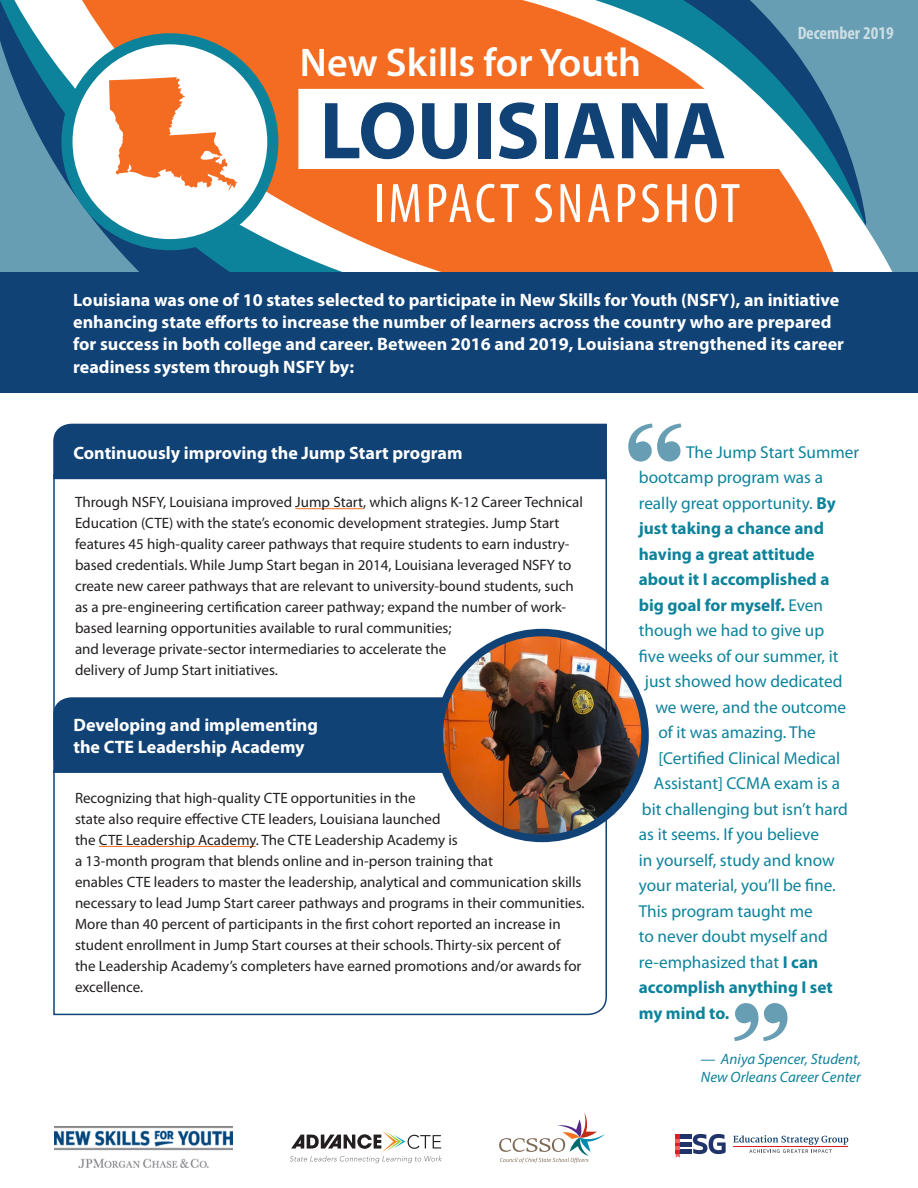
<style>
.page{position:relative;width:918px;height:1188px;background:#fff}
.page>*{position:absolute;margin:0;border:0;box-sizing:border-box;transform-origin:0 0}
.t1{font:900 130.5px "Kepler Std";color:#679eb3}
.t2{font:700 81.6px "Myriad Pro";color:#104275}
.t3{font:condensed 56.25px "Myriad Pro";letter-spacing:.06em;color:#fff}
.t4{font:600 40.05px "Myriad Pro";color:#fff}
.t5{font:700 18px/22.2px "Myriad Pro";color:#fff}
.t6{font:700 condensed 18px "Myriad Pro";color:#fff}
.t7{font:17.25px "Myriad Pro";color:#0d839b}
.t8{font:700 17.25px "Myriad Pro";color:#0d839b}
.t9{font:15px/21px "Myriad Pro";color:#231f20}
.t10{font:italic 15px/18px "Myriad Pro";color:#0d839b}
.s1{font-weight:700}
.s2{font-weight:400}
</style>
<div class="page">
<svg style="left:0;top:0;width:455px;height:272px;background:#b5876a"></svg>
<svg style="left:455px;top:0;width:463px;height:272px;background:#7399a6"></svg>
<svg style="left:457px;top:0;width:446px;height:272px;background:#b98566"></svg>
<svg style="left:67px;top:39px;width:206px;height:206px"></svg>
<div style="left:61px;top:33px;width:217px;height:217px;border:11px solid #0d839b;border-radius:50%"></div>
<svg style="left:298px;top:89px;width:499px;height:80px"></svg>
<div style="left:0;top:272px;width:918px;height:121px;background:#104275"></div>
<img style="left:54px;top:1127px;width:179px;height:40px">
<svg style="left:290px;top:1131px;width:152px;height:32px"></svg>
<svg style="left:53px;top:479px;width:555px;height:218px"></svg>
<div style="left:53px;top:424px;width:554px;height:55px;background:#104275"></div>
<svg style="left:733px;top:1135px;width:115px;height:18px"></svg>
<hr style="left:733px;top:1146px;width:114px;height:1px;background:#da1f26">
<hr style="left:680px;top:1150px;width:11px;height:4px;background:#21346a">
<hr style="left:680px;top:1142px;width:11px;height:4px;background:#21346a">
<hr style="left:680px;top:1135px;width:11px;height:4px;background:#21346a">
<svg style="left:676px;top:1135px;width:4px;height:23px"></svg>
<svg style="left:693px;top:1134px;width:33px;height:20px"></svg>
<div style="left:53px;top:697px;width:393px;height:72px;background:#104275"></div>
<svg style="left:53px;top:769px;width:555px;height:247px"></svg>
<img style="left:439px;top:633px;width:206px;height:205px;border-radius:103px">
<div style="left:435px;top:629px;width:214px;height:213px;border:8px solid #104275;border-radius:50%"></div>
<svg style="left:499px;top:1112px;width:106px;height:51px"></svg>
<svg style="left:109px;top:77px;width:128px;height:114px"></svg>
<p class="t4" style="left:300px;top:41px;width:343px">New Skills for Youth</p>
<p class="t2" style="left:320px;top:85px;width:408px">LOUISIANA</p>
<p class="t3" style="left:374px;top:173px;width:368px">IMPACT SNAPSHOT</p>
<p class="t6" style="left:797px;top:23px;width:98px">December 2019</p>
<p class="t5" style="left:73px;top:289px;width:772px">Louisiana was one of 10 states selected to participate in New Skills for Youth (NSFY), an initiative enhancing state efforts to increase the number of learners across the country who are prepared for success in both college and career. Between 2016 and 2019, Louisiana strengthened its career readiness system through NSFY by:</p>
<p class="t5" style="left:74px;top:442px;width:391px">Continuously improving the Jump Start program</p>
<p class="t9" style="left:75px;top:492px;width:509px">Through NSFY, Louisiana improved Jump Start, which aligns K-12 Career Technical Education (CTE) with the state’s economic development strategies. Jump Start features 45 high-quality career pathways that require students to earn industry&shy;based credentials. While Jump Start began in 2014, Louisiana leveraged NSFY to create new career pathways that are relevant to university-bound students, such as a pre-engineering certification career pathway; expand the number of work&shy;based learning opportunities available to rural communities;<br>and leverage private-sector intermediaries to accelerate the<br>delivery of Jump Start initiatives.</p>
<p class="t5" style="left:74px;top:714px;width:246px;line-height:21.6px">Developing and implementing the CTE Leadership Academy</p>
<p class="t9" style="left:75px;top:788px;width:511px">Recognizing that high-quality CTE opportunities in the<br>state also require effective CTE leaders, Louisiana launched<br>the CTE Leadership Academy. The CTE Leadership Academy is<br>a 13-month program that blends online and in-person training that<br>enables CTE leaders to master the leadership, analytical and communication skills necessary to lead Jump Start career pathways and programs in their communities.<br>More than 40 percent of participants in the first cohort reported an increase in student enrollment in Jump Start courses at their schools. Thirty-six percent of the Leadership Academy’s completers have earned promotions and/or awards for excellence.</p>
<p class="t1" style="left:624px;top:401px;width:63px">“</p>
<p class="t7" style="left:686px;top:443px;width:175px">The Jump Start Summer</p>
<p class="t7" style="left:639px;top:468px;width:186px">bootcamp program was a</p>
<p class="t7" style="left:639px;top:494px;width:198px">really great opportunity. <span class="s1">By</span></p>
<p class="t8" style="left:639px;top:519px;width:187px">just taking a chance and</p>
<p class="t8" style="left:639px;top:544px;width:177px">having a great attitude</p>
<p class="t8" style="left:639px;top:570px;width:192px">about it I accomplished a</p>
<p class="t8" style="left:639px;top:595px;width:186px">big goal for myself. <span class="s2">Even</span></p>
<p class="t7" style="left:639px;top:621px;width:187px">though we had to give up</p>
<p class="t7" style="left:639px;top:647px;width:201px">five weeks of our summer, it</p>
<p class="t7" style="left:645px;top:672px;width:199px">just showed how dedicated</p>
<p class="t7" style="left:655px;top:698px;width:192px">we were, and the outcome</p>
<p class="t7" style="left:658px;top:723px;width:159px">of it was amazing. The</p>
<p class="t7" style="left:658px;top:749px;width:183px">[Certified Clinical Medical</p>
<p class="t7" style="left:654px;top:774px;width:188px">Assistant] CCMA exam is a</p>
<p class="t7" style="left:642px;top:800px;width:208px">bit challenging but isn’t hard</p>
<p class="t7" style="left:639px;top:825px;width:182px">as it seems. If you believe</p>
<p class="t7" style="left:639px;top:851px;width:197px">in yourself, study and know</p>
<p class="t7" style="left:639px;top:876px;width:198px">your material, you’ll be fine.</p>
<p class="t7" style="left:639px;top:902px;width:175px">This program taught me</p>
<p class="t7" style="left:639px;top:927px;width:190px">to never doubt myself and</p>
<p class="t7" style="left:639px;top:953px;width:181px">re-emphasized that <span class="s1">I can</span></p>
<p class="t8" style="left:639px;top:978px;width:196px">accomplish anything I set</p>
<p class="t8" style="left:639px;top:1003px;width:92px">my mind to.</p>
<p class="t10" style="left:700px;top:1050px;width:162px">— Aniya Spencer, Student,<br>New Orleans Career Center</p>
<p class="t1" style="left:730px;top:980px;width:63px">”</p>
</div>
